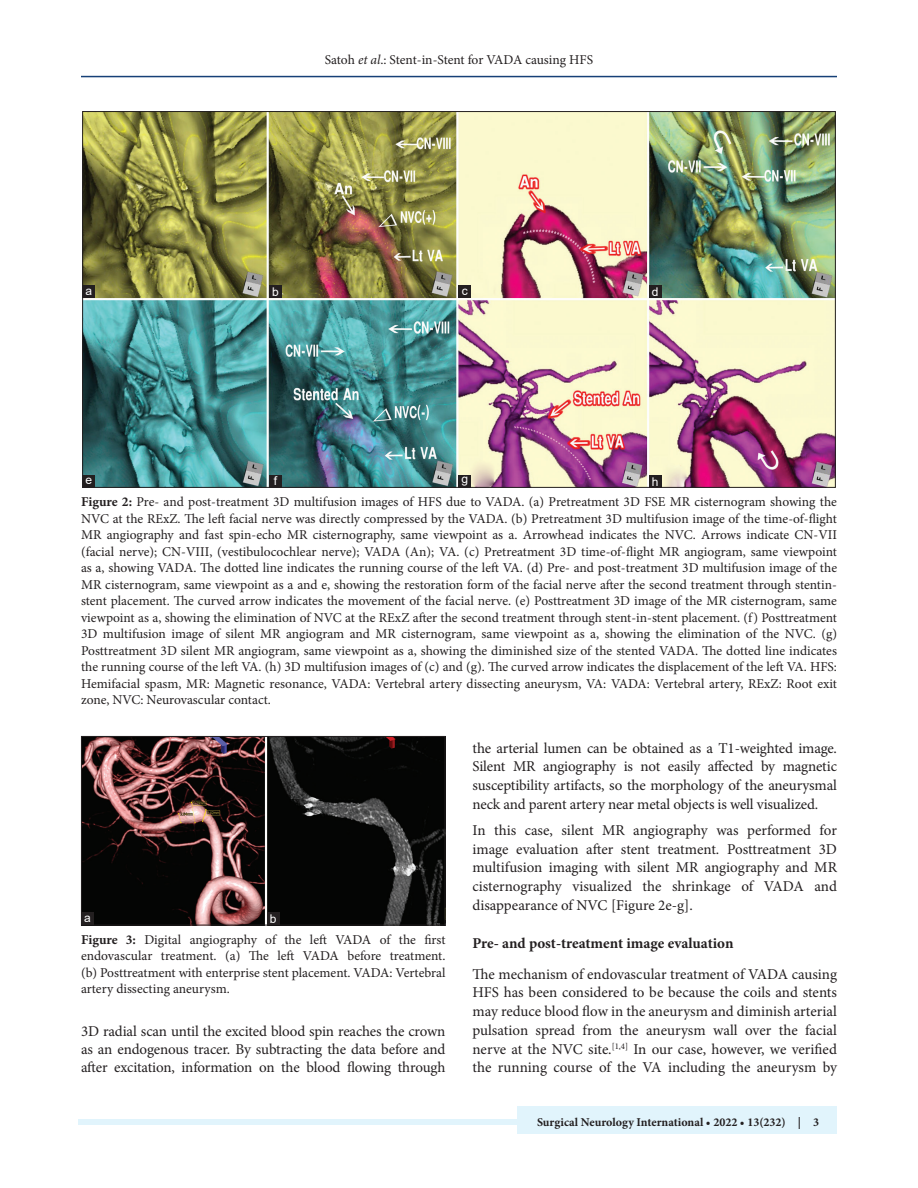
<style>
.page{position:relative;width:918px;height:1188px;background:#fff}
.page>*{position:absolute;margin:0;border:0;box-sizing:border-box;transform-origin:0 0}
.TX{font:15px/18.8px "Minion Pro";letter-spacing:-.005em;color:#231f20;text-align:justify}
.t1{font:700 15px "Minion Pro";color:#231f20}
.FGC{font:13.5px/16.5px "Minion Pro";color:#231f20;text-align:justify}
.JF{font:700 12px "Minion Pro";color:#231f20}
.LABEL{font:12px "Arial";color:#fff}
.s1{font-style:italic}
.s2{font-weight:700}
</style>
<div class="page">
<hr style="left:81px;top:76px;width:756px;height:1px;background:#164077">
<div style="left:78px;top:1119px;width:756px;height:6px;background:#e1f4fc"></div>
<div style="left:518px;top:1106px;width:319px;height:28px;background:#e1f4fc"></div>
<img style="left:84px;top:113px;width:750px;height:373px">
<div style="left:649px;top:285px;width:13px;height:13px;background:#231f20"></div>
<div style="left:649px;top:475px;width:13px;height:13px;background:#231f20"></div>
<div style="left:458px;top:285px;width:13px;height:13px;background:#231f20"></div>
<div style="left:459px;top:475px;width:12px;height:13px;background:#231f20"></div>
<div style="left:269px;top:285px;width:13px;height:13px;background:#231f20"></div>
<div style="left:269px;top:475px;width:13px;height:12px;background:#231f20"></div>
<div style="left:82px;top:285px;width:13px;height:13px;background:#231f20"></div>
<div style="left:82px;top:475px;width:13px;height:12px;background:#231f20"></div>
<img style="left:83px;top:738px;width:360px;height:185px">
<div style="left:81px;top:736px;width:364px;height:189px;border:1px solid #231f20"></div>
<div style="left:267px;top:913px;width:13px;height:12px;background:#231f20"></div>
<div style="left:81px;top:913px;width:13px;height:12px;background:#231f20"></div>
<p class="LABEL" style="left:85px;top:282px;width:8px">a</p>
<p class="LABEL" style="left:85px;top:472px;width:8px">e</p>
<p class="FGC" style="left:325px;top:51px;width:270px">Satoh <span class="s1">et al</span>.: Stent-in-Stent for VADA causing HFS</p>
<p class="LABEL" style="left:272px;top:284px;width:8px">b</p>
<p class="LABEL" style="left:274px;top:473px;width:5px">f</p>
<p class="LABEL" style="left:462px;top:282px;width:7px">c</p>
<p class="LABEL" style="left:462px;top:471px;width:8px">g</p>
<p class="LABEL" style="left:652px;top:283px;width:8px">d</p>
<p class="LABEL" style="left:652px;top:473px;width:8px">h</p>
<p class="FGC" style="left:81px;top:494px;width:758px"><span class="s2">Figure 2:</span> Pre- and post-treatment 3D multifusion images of HFS due to VADA. (a) Pretreatment 3D FSE MR cisternogram showing the NVC at the RExZ. The left facial nerve was directly compressed by the VADA. (b) Pretreatment 3D multifusion image of the time-of-flight MR angiography and fast spin-echo MR cisternography, same viewpoint as a. Arrowhead indicates the NVC. Arrows indicate CN-VII (facial nerve); CN-VIII, (vestibulocochlear nerve); VADA (An); VA. (c) Pretreatment 3D time-of-flight MR angiogram, same viewpoint as a, showing VADA. The dotted line indicates the running course of the left VA. (d) Pre- and post-treatment 3D multifusion image of the MR cisternogram, same viewpoint as a and e, showing the restoration form of the facial nerve after the second treatment through stentin&shy;stent placement. The curved arrow indicates the movement of the facial nerve. (e) Posttreatment 3D image of the MR cisternogram, same viewpoint as a, showing the elimination of NVC at the RExZ after the second treatment through stent-in-stent placement. (f) Posttreatment 3D multifusion image of silent MR angiogram and MR cisternogram, same viewpoint as a, showing the elimination of the NVC. (g)<br>Posttreatment 3D silent MR angiogram, same viewpoint as a, showing the diminished size of the stented VADA. The dotted line indicates the running course of the left VA. (h) 3D multifusion images of (c) and (g). The curved arrow indicates the displacement of the left VA. HFS:<br>Hemifacial spasm, MR: Magnetic resonance, VADA: Vertebral artery dissecting aneurysm, VA: VADA: Vertebral artery, RExZ: Root exit zone, NVC: Neurovascular contact.</p>
<p class="LABEL" style="left:84px;top:910px;width:8px">a</p>
<p class="LABEL" style="left:270px;top:911px;width:8px">b</p>
<p class="FGC" style="left:81px;top:931px;width:366px"><span class="s2">Figure 3:</span> Digital angiography of the left VADA of the first endovascular treatment. (a) The left VADA before treatment. (b) Posttreatment with enterprise stent placement. VADA: Vertebral artery dissecting aneurysm.</p>
<p class="TX" style="left:81px;top:1023px;width:366px;line-height:18px">3D radial scan until the excited blood spin reaches the crown as an endogenous tracer. By subtracting the data before and after excitation, information on the blood flowing through</p>
<p class="TX" style="left:472px;top:738px;width:366px">the arterial lumen can be obtained as a T1-weighted image.<br>Silent MR angiography is not easily affected by magnetic susceptibility artifacts, so the morphology of the aneurysmal neck and parent artery near metal objects is well visualized.</p>
<p class="TX" style="left:472px;top:821px;width:366px">In this case, silent MR angiography was performed for image evaluation after stent treatment. Posttreatment 3D multifusion imaging with silent MR angiography and MR cisternography visualized the shrinkage of VADA and disappearance of NVC [Figure 2e-g].</p>
<h2 class="t1" style="left:472px;top:933px;width:262px">Pre- and post-treatment image evaluation</h2>
<p class="TX" style="left:472px;top:965px;width:366px">The mechanism of endovascular treatment of VADA causing HFS has been considered to be because the coils and stents may reduce blood flow in the aneurysm and diminish arterial pulsation spread from the aneurysm wall over the facial nerve at the NVC site.<sup>[1,4]</sup> In our case, however, we verified the running course of the VA including the aneurysm by</p>
<p class="JF" style="left:537px;top:1113px;width:284px">Surgical Neurology International • 2022 • 13(232) | 3</p>
</div>
